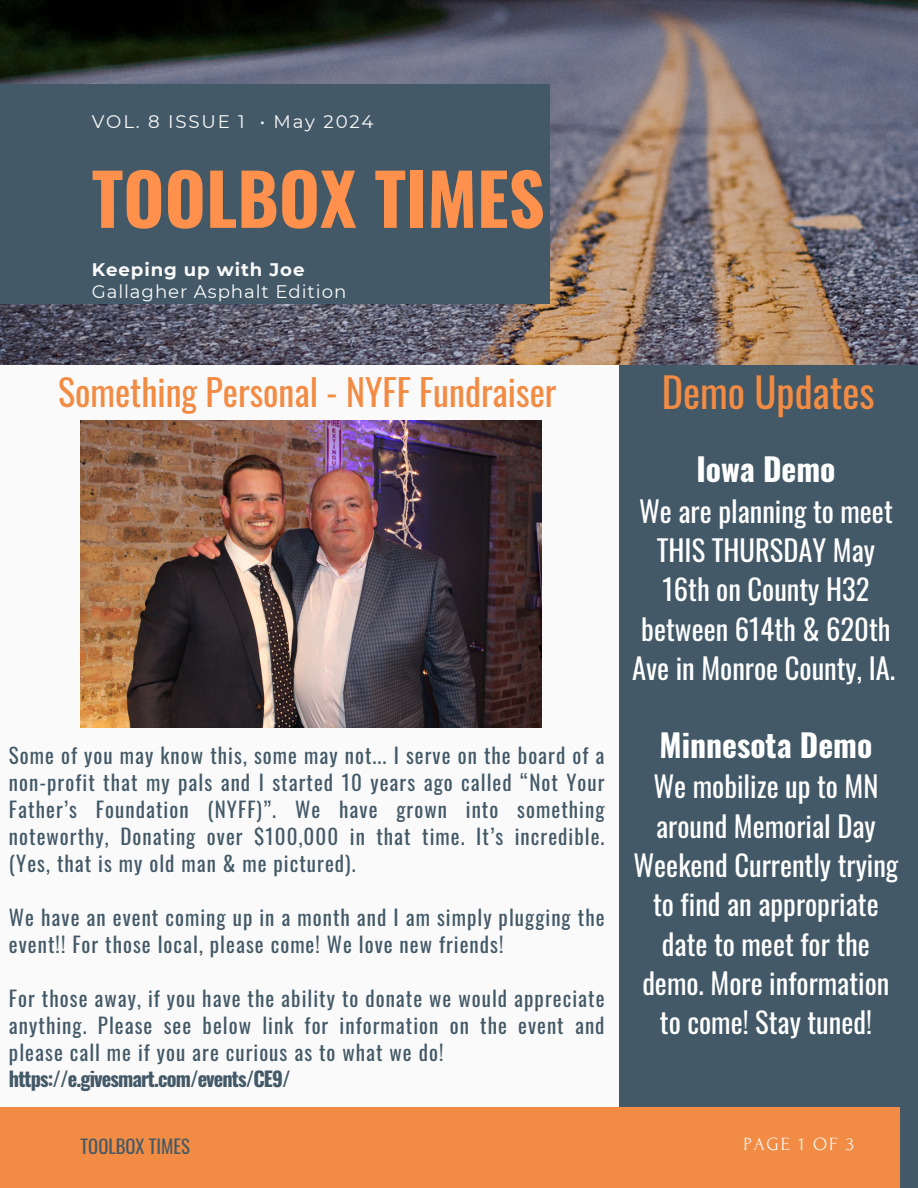
<style>
.page{position:relative;width:918px;height:1188px;background:#fafafa}
.page>*{position:absolute;margin:0;border:0;box-sizing:border-box;transform-origin:0 0}
.t1{font:700 70.65px "Oswald";color:#ff914d}
.t2{font:40.65px "Oswald";color:#f28b43}
.t3{font:36.15px "Oswald";color:#f28b43}
.t4{font:700 31.65px "Oswald";color:#fff}
.t5{font:28.65px/39.3px "Oswald";color:#fff;text-align:center}
.t6{font:21px/27px "Oswald";letter-spacing:.05em;color:#435967;text-align:justify}
.t7{font:700 20.25px "Oswald";letter-spacing:-.045em;color:#435967}
.t8{font:18.6px "Oswald";color:#435967}
.t9{font:18.6px "Forum";letter-spacing:.1em;color:#fafafa}
.t10{font:18.15px "Montserrat";letter-spacing:.05em;color:#fafafa}
.t11{font:18.15px "Montserrat";letter-spacing:.1em;color:#fafafa}
.t12{font:700 18.15px "Montserrat";letter-spacing:.05em;color:#fafafa}
</style>
<div class="page">
<div style="left:619px;top:365px;width:299px;height:823px;background:#435967"></div>
<img style="left:0;top:0;width:918px;height:364px">
<div style="left:0;top:1107px;width:900px;height:81px;background:#f28b43"></div>
<div style="left:0;top:84px;width:550px;height:219px;background:#435967"></div>
<img style="left:81px;top:421px;width:461px;height:307px">
<p class="t11" style="left:92px;top:110px;width:283px">VOL. 8 ISSUE 1 • May 2024</p>
<p class="t1" style="left:92px;top:144px;width:455px">TOOLBOX TIMES</p>
<p class="t12" style="left:92px;top:259px;width:214px">Keeping up with Joe</p>
<p class="t10" style="left:92px;top:280px;width:256px">Gallagher Asphalt Edition</p>
<h3 class="t3" style="left:58px;top:364px;width:500px">Something Personal - NYFF Fundraiser</h3>
<h2 class="t6" style="left:9px;top:741px;width:597px">Some of you may know this, some may not... I serve on the board of a non-profit that my pals and I started 10 years ago called “Not Your Father’s Foundation (NYFF)”. We have grown into something noteworthy, Donating over $100,000 in that time. It’s incredible. (Yes, that is my old man &amp; me pictured).</h2>
<p class="t6" style="left:9px;top:903px;width:597px">We have an event coming up in a month and I am simply plugging the event!! For those local, please come! We love new friends!</p>
<h4 class="t6" style="left:9px;top:984px;width:597px">For those away, if you have the ability to donate we would appreciate anything. Please see below link for information on the event and please call me if you are curious as to what we do!</h4>
<h4 class="t7" style="left:9px;top:1063px;width:283px">https://e.givesmart.com/events/CE9/</h4>
<p class="t2" style="left:662px;top:361px;width:215px">Demo Updates</p>
<h4 class="t4" style="left:696px;top:444px;width:141px">Iowa Demo</h4>
<h4 class="t5" style="left:632px;top:490px;width:265px">We are planning to meet<br>THIS THURSDAY May<br>16th on County H32 between 614th &amp; 620th<br>Ave in Monroe County, IA.</h4>
<h4 class="t4" style="left:660px;top:720px;width:214px">Minnesota Demo</h4>
<h4 class="t5" style="left:633px;top:766px;width:266px">We mobilize up to MN around Memorial Day<br>Weekend Currently trying to find an appropriate date to meet for the demo. More information to come! Stay tuned!</h4>
<h1 class="t8" style="left:81px;top:1132px;width:111px">TOOLBOX TIMES</h1>
<h3 class="t9" style="left:743px;top:1135px;width:112px">PAGE 1 OF 3</h3>
</div>
